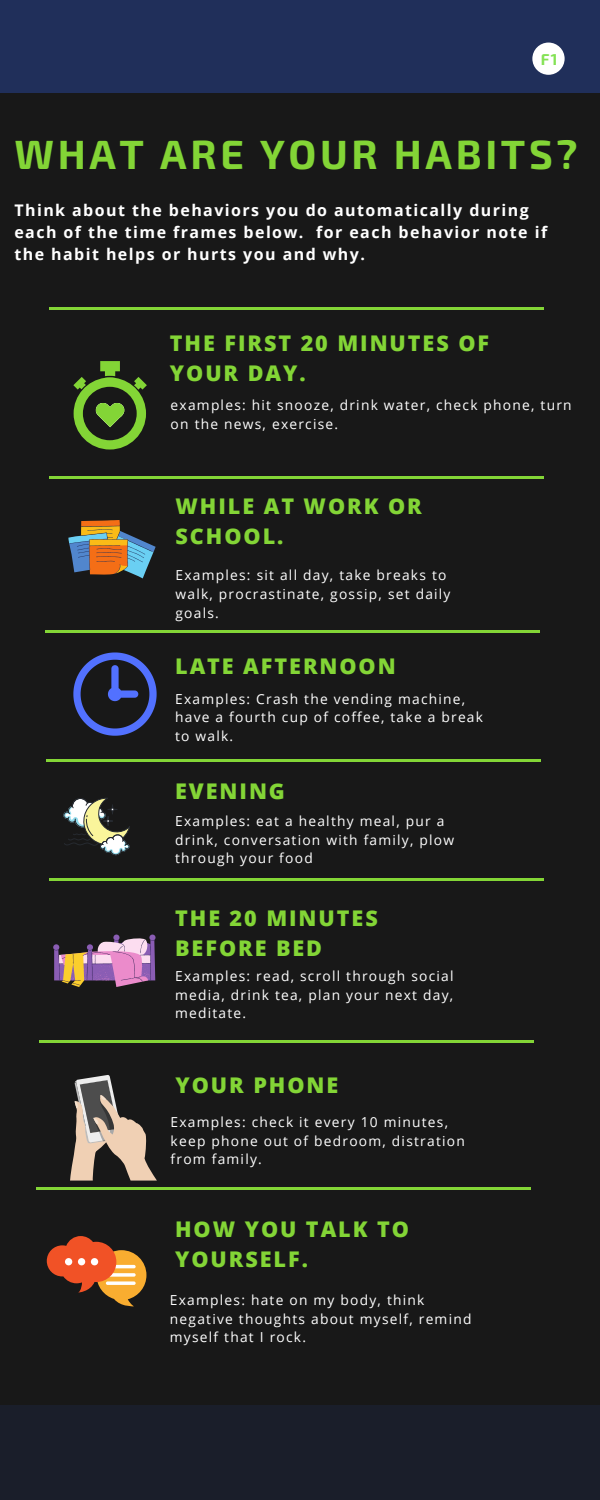
<style>
.page{position:relative;width:600px;height:1500px;background:#181818}
.page>*{position:absolute;margin:0;border:0;box-sizing:border-box;transform-origin:0 0}
.t1{font:700 40.8px "Exo 2";letter-spacing:.09em;color:#83d536}
.t2{font:800 21.6px/30px "Open Sans";letter-spacing:.09em;color:#83d536}
.t3{font:700 16px/21.8px "Open Sans";letter-spacing:.09em;color:#fff}
.t4{font:700 15.8px "Exo 2";color:#84e255}
.t5{font:13.8px/18.8px "Open Sans";letter-spacing:.09em;color:#fff}
</style>
<div class="page">
<div style="left:0;top:1405px;width:600px;height:95px;background:#1a1e2a"></div>
<div style="left:0;top:0;width:600px;height:93px;background:#202f5a"></div>
<div style="left:532px;top:43px;width:33px;height:32px;background:#fff;border-radius:50%"></div>
<svg style="left:73px;top:361px;width:74px;height:88px"></svg>
<hr style="left:50px;top:307px;width:494px;height:3px;background:#83d536">
<hr style="left:50px;top:476px;width:494px;height:3px;background:#83d536">
<hr style="left:45px;top:631px;width:495px;height:2px;background:#83d536">
<hr style="left:47px;top:759px;width:494px;height:3px;background:#83d536">
<svg style="left:68px;top:520px;width:88px;height:58px"></svg>
<svg style="left:73px;top:652px;width:84px;height:84px"></svg>
<svg style="left:63px;top:798px;width:67px;height:57px"></svg>
<svg style="left:108px;top:805px;width:9px;height:9px"></svg>
<div style="left:107px;top:804px;width:11px;height:10px;border:1px solid #262a30;border-radius:50%"></div>
<svg style="left:104px;top:816px;width:9px;height:10px"></svg>
<div style="left:103px;top:816px;width:10px;height:10px;border:1px solid #262a30;border-radius:50%"></div>
<hr style="left:50px;top:878px;width:494px;height:3px;background:#83d536">
<svg style="left:53px;top:935px;width:103px;height:52px"></svg>
<hr style="left:39px;top:1040px;width:495px;height:2px;background:#83d536">
<svg style="left:70px;top:1075px;width:87px;height:106px"></svg>
<hr style="left:37px;top:1187px;width:494px;height:3px;background:#83d536">
<svg style="left:47px;top:1236px;width:99px;height:71px"></svg>
<div style="left:65px;top:1258px;width:7px;height:7px;background:#fff;border-radius:50%"></div>
<div style="left:78px;top:1258px;width:7px;height:7px;background:#fff;border-radius:50%"></div>
<div style="left:91px;top:1258px;width:7px;height:7px;background:#fff;border-radius:50%"></div>
<p class="t4" style="left:541px;top:49px;width:18px">F1</p>
<p class="t1" style="left:14px;top:128px;width:565px">WHAT ARE YOUR HABITS?</p>
<p class="t3" style="left:14px;top:199px;width:534px">Think about the behaviors you do automatically during each of the time frames below. for each behavior note if the habit helps or hurts you and why.</p>
<p class="t2" style="left:170px;top:327px;width:321px">THE FIRST 20 MINUTES OF<br>YOUR DAY.</p>
<p class="t5" style="left:171px;top:396px;width:403px">examples: hit snooze, drink water, check phone, turn on the news, exercise.</p>
<p class="t2" style="left:176px;top:491px;width:248px">WHILE AT WORK OR<br>SCHOOL.</p>
<p class="t5" style="left:176px;top:566px;width:277px">Examples: sit all day, take breaks to walk, procrastinate, gossip, set daily goals.</p>
<p class="t2" style="left:175px;top:650px;width:222px">LATE AFTERNOON</p>
<p class="t5" style="left:175px;top:689px;width:309px">Examples: Crash the vending machine, have a fourth cup of coffee, take a break to walk.</p>
<p class="t2" style="left:175px;top:775px;width:111px">EVENING</p>
<p class="t5" style="left:175px;top:811px;width:281px">Examples: eat a healthy meal, pur a drink, conversation with family, plow through your food</p>
<p class="t2" style="left:175px;top:902px;width:204px">THE 20 MINUTES<br>BEFORE BED</p>
<p class="t5" style="left:175px;top:966px;width:280px;text-align:justify">Examples: read, scroll through social media, drink tea, plan your next day, meditate.</p>
<p class="t2" style="left:176px;top:1069px;width:164px">YOUR PHONE</p>
<p class="t5" style="left:171px;top:1112px;width:296px">Examples: check it every 10 minutes, keep phone out of bedroom, distration from family.</p>
<p class="t2" style="left:175px;top:1213px;width:235px">HOW YOU TALK TO<br>YOURSELF.</p>
<p class="t5" style="left:170px;top:1290px;width:303px">Examples: hate on my body, think negative thoughts about myself, remind myself that I rock.</p>
</div>
